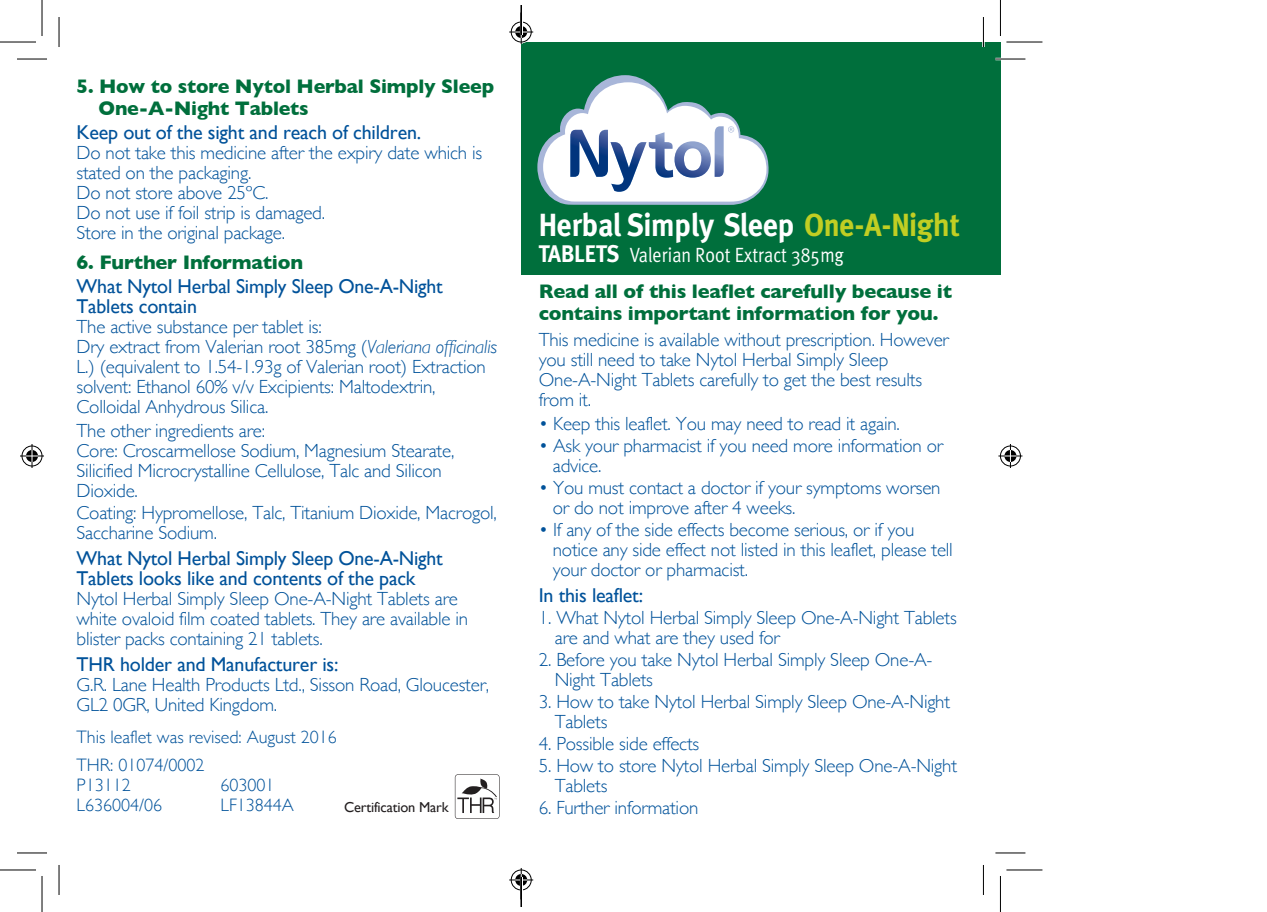
<style>
.page{position:relative;width:1267px;height:912px;background:#fff}
.page>*{position:absolute;margin:0;border:0;box-sizing:border-box;transform-origin:0 0}
.t1{font:700 32px "Meta";color:#fff;scale:.93 1}
.t2{font:20.6px "Meta Plus Normal";color:#fff;scale:.88 1}
.t3{font:20px/20px "Gill Sans";letter-spacing:-.01em;color:#01529a}
.t4{font:700 20px/22px "Gill Sans";letter-spacing:-.01em;color:#006f3c}
.t5{font:300 19px/20px "Gill Sans";letter-spacing:-.01em;color:#01529a}
.t6{font:300 18px/28px "Gill Sans";color:#01529a}
.t7{font:14.4px "Gill Sans";letter-spacing:-.01em;color:#231f20}
.s1{font-style:italic}
.s2{color:#c1ce23}
.s3{font-family:"Meta";font-weight:700;font-size:24px}
</style>
<div class="page">
<div style="left:521px;top:42px;width:479px;height:232px;background:#006f3c"></div>
<svg style="left:455px;top:774px;width:44px;height:45px"></svg>
<svg style="left:537px;top:75px;width:232px;height:130px"></svg>
<hr style="left:995px;top:58px;width:30px;height:2px;background:#fff">
<hr style="left:982px;top:17px;width:2px;height:30px;background:#fff">
<hr style="left:17px;top:59px;width:30px;height:1px;background:#000">
<hr style="left:995px;top:59px;width:30px;height:1px;background:#000">
<hr style="left:17px;top:852px;width:30px;height:1px;background:#000">
<hr style="left:995px;top:852px;width:30px;height:1px;background:#000">
<hr style="left:59px;top:17px;width:1px;height:30px;background:#000">
<hr style="left:59px;top:865px;width:1px;height:30px;background:#000">
<hr style="left:983px;top:17px;width:1px;height:30px;background:#000">
<hr style="left:983px;top:865px;width:1px;height:30px;background:#000">
<hr style="left:0;top:42px;width:36px;height:1px;background:#000">
<hr style="left:1006px;top:42px;width:36px;height:1px;background:#000">
<hr style="left:0;top:869px;width:36px;height:1px;background:#000">
<hr style="left:1006px;top:869px;width:36px;height:1px;background:#000">
<hr style="left:42px;top:0;width:1px;height:36px;background:#000">
<hr style="left:42px;top:876px;width:1px;height:36px;background:#000">
<hr style="left:1000px;top:0;width:1px;height:36px;background:#000">
<hr style="left:1000px;top:876px;width:1px;height:36px;background:#000">
<svg style="left:20px;top:444px;width:24px;height:24px"></svg>
<svg style="left:998px;top:444px;width:24px;height:24px"></svg>
<hr style="left:521px;top:5px;width:1px;height:30px;background:#000">
<hr style="left:521px;top:877px;width:1px;height:30px;background:#000">
<svg style="left:509px;top:13px;width:24px;height:31px"></svg>
<svg style="left:509px;top:868px;width:24px;height:31px"></svg>
<p class="t4" style="left:99px;top:75px;width:397px;text-indent:-22px">5. How to store Nytol Herbal Simply Sleep<br>One-A-Night Tablets</p>
<p class="t3" style="left:77px;top:122px;width:346px">Keep out of the sight and reach of children.</p>
<p class="t5" style="left:77px;top:142px;width:407px">Do not take this medicine after the expiry date which is stated on the packaging.<br>Do not store above 25ºC.<br>Do not use if foil strip is damaged.<br>Store in the original package.</p>
<p class="t4" style="left:77px;top:251px;width:228px">6. Further Information</p>
<p class="t3" style="left:77px;top:276px;width:368px">What Nytol Herbal Simply Sleep One-A-Night<br>Tablets contain</p>
<p class="t5" style="left:77px;top:316px;width:422px">The active substance per tablet is:<br>Dry extract from Valerian root 385mg (<span class="s1">Valeriana officinalis </span>L.) (equivalent to 1.54-1.93g of Valerian root) Extraction solvent: Ethanol 60% v/v Excipients: Maltodextrin, Colloidal Anhydrous Silica.</p>
<p class="t5" style="left:77px;top:420px;width:379px">The other ingredients are:<br>Core: Croscarmellose Sodium, Magnesium Stearate, Silicified Microcrystalline Cellulose, Talc and Silicon Dioxide.</p>
<p class="t5" style="left:77px;top:502px;width:422px">Coating: Hypromellose, Talc, Titanium Dioxide, Macrogol,<br>Saccharine Sodium.</p>
<p class="t3" style="left:77px;top:548px;width:368px">What Nytol Herbal Simply Sleep One-A-Night<br>Tablets looks like and contents of the pack</p>
<p class="t5" style="left:77px;top:588px;width:393px">Nytol Herbal Simply Sleep One-A-Night Tablets are white ovaloid film coated tablets. They are available in blister packs containing 21 tablets.</p>
<p class="t3" style="left:77px;top:654px;width:263px">THR holder and Manufacturer is:</p>
<p class="t5" style="left:77px;top:674px;width:414px">G.R. Lane Health Products Ltd., Sisson Road, Gloucester,<br>GL2 0GR, United Kingdom.</p>
<p class="t6" style="left:77px;top:722px;width:262px">This leaflet was revised: August 2016<br>THR: 01074/0002</p>
<p class="t6" style="left:77px;top:770px;width:56px">P13112</p>
<p class="t6" style="left:221px;top:770px;width:56px">603001</p>
<p class="t6" style="left:77px;top:790px;width:87px">L636004/06</p>
<p class="t6" style="left:221px;top:790px;width:75px">LF13844A</p>
<p class="t7" style="left:344px;top:799px;width:106px">Certification Mark</p>
<h1 class="t1" style="left:539px;top:206px;width:453px">Herbal Simply Sleep <span class="s2">One-A-Night</span></h1>
<p class="t2" style="left:539px;top:243px;width:348px"><span class="s3">TABLETS</span> Valerian Root Extract 385mg</p>
<p class="t4" style="left:539px;top:279px;width:415px">Read all of this leaflet carefully because it contains important information for you.</p>
<p class="t5" style="left:539px;top:328px;width:412px">This medicine is available without prescription. However you still need to take Nytol Herbal Simply Sleep One-A-Night Tablets carefully to get the best results from it.</p>
<p class="t5" style="left:539px;top:412px;width:362px">• Keep this leaflet. You may need to read it again.</p>
<p class="t5" style="left:553px;top:434px;width:392px;text-indent:-14px">• Ask your pharmacist if you need more information or advice.</p>
<p class="t5" style="left:553px;top:476px;width:389px;text-indent:-14px">• You must contact a doctor if your symptoms worsen or do not improve after 4 weeks.</p>
<p class="t5" style="left:553px;top:518px;width:401px;text-indent:-14px">• If any of the side effects become serious, or if you notice any side effect not listed in this leaflet, please tell your doctor or pharmacist.</p>
<p class="t3" style="left:539px;top:585px;width:106px">In this leaflet:</p>
<p class="t5" style="left:555px;top:606px;width:403px;text-indent:-16px">1. What Nytol Herbal Simply Sleep One-A-Night Tablets are and what are they used for</p>
<p class="t5" style="left:555px;top:648px;width:379px;text-indent:-16px">2. Before you take Nytol Herbal Simply Sleep One-A-<br>Night Tablets</p>
<p class="t5" style="left:555px;top:690px;width:397px;text-indent:-16px">3. How to take Nytol Herbal Simply Sleep One-A-Night<br>Tablets</p>
<p class="t5" style="left:539px;top:732px;width:162px">4. Possible side effects</p>
<p class="t5" style="left:555px;top:754px;width:404px;text-indent:-16px">5. How to store Nytol Herbal Simply Sleep One-A-Night<br>Tablets</p>
<p class="t5" style="left:539px;top:796px;width:161px">6. Further information</p>
</div>
